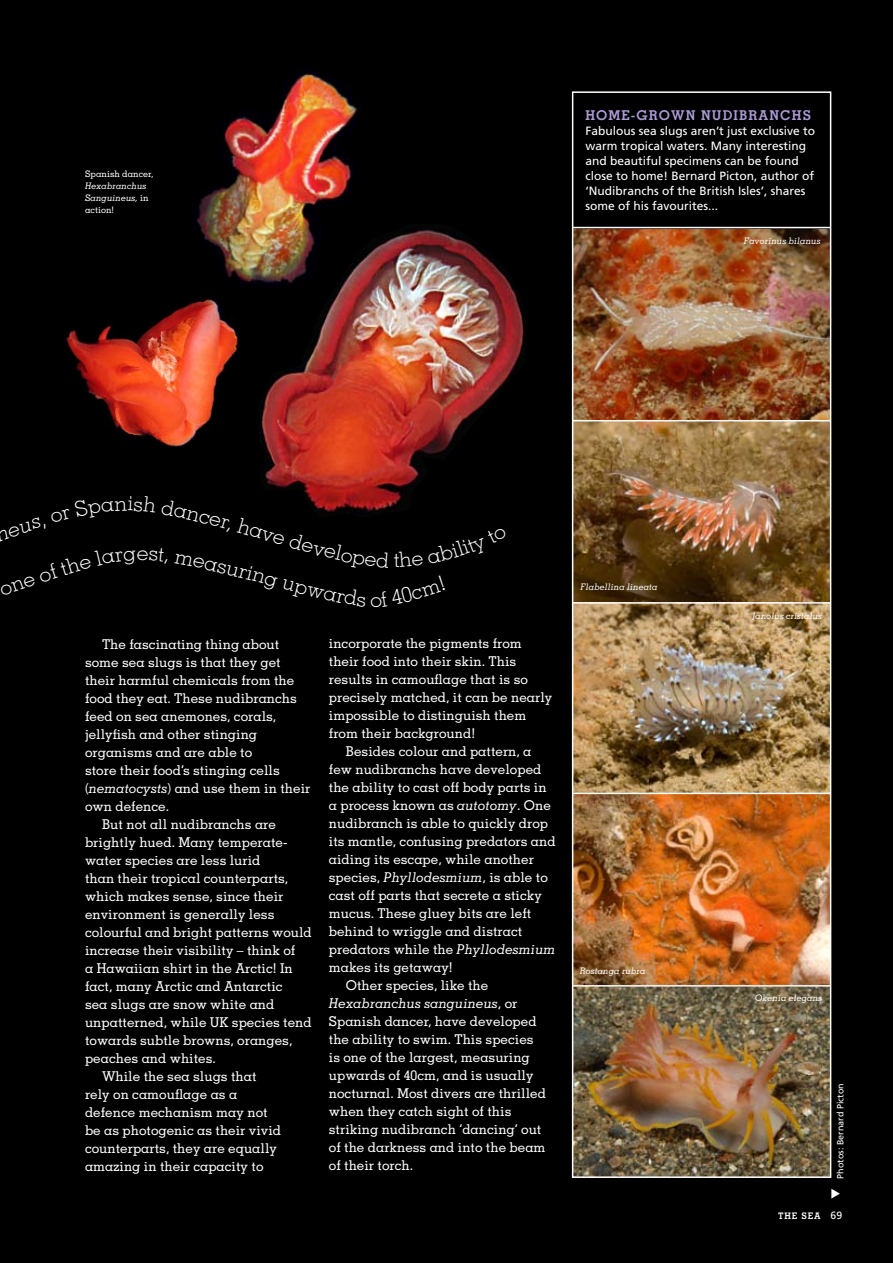
<style>
.page{position:relative;width:893px;height:1263px;background:#000}
.page>*{position:absolute;margin:0;border:0;box-sizing:border-box;transform-origin:0 0}
.t1{font:300 21px "Memphis";color:#fff}
.t2{font:500 13.5px "Memphis";color:#fff}
.t3{font:italic 500 13.5px "Memphis";color:#fff}
.t4{font:700 13.5px "Memphis";letter-spacing:.08em;color:#ad9bd8}
.t5{font:12px/15px "Frutiger";color:#fff}
.t6{font:italic 500 9px/12px "Memphis";color:#fff}
.t7{font:9px "Frutiger";color:#fff}
.t8{font:500 9px "Memphis";color:#fff}
.t9{font:700 9px "Memphis";letter-spacing:.1em;color:#fff}
.s1{font-style:normal}
.s2{font-style:italic}
.s3{font-family:"Frutiger";font-weight:400;font-size:10.5px}
</style>
<div class="page">
<img style="left:260px;top:229px;width:265px;height:287px">
<img style="left:196px;top:69px;width:168px;height:220px">
<img style="left:65px;top:298px;width:174px;height:149px">
<img style="left:575px;top:230px;width:253px;height:372px">
<img style="left:575px;top:604px;width:253px;height:571px">
<hr style="left:573px;top:420px;width:258px;height:1px;background:#fff">
<hr style="left:573px;top:602px;width:258px;height:2px;background:#fff">
<hr style="left:573px;top:227px;width:258px;height:1px;background:#fff">
<hr style="left:573px;top:793px;width:258px;height:1px;background:#fff">
<hr style="left:573px;top:985px;width:258px;height:1px;background:#fff">
<div style="left:572px;top:91px;width:259px;height:1087px;border:2px solid #fff"></div>
<p class="t8" style="left:85px;top:168px;width:70px">Spanish dancer,</p>
<p class="t6" style="left:85px;top:180px;width:65px">Hexabranchus<br>Sanguineus, <span class="s1">in action!</span></p>
<p class="t4" style="left:585px;top:106px;width:227px">HOME-GROWN NUDIBRANCHS</p>
<p class="t5" style="left:585px;top:123px;width:231px">Fabulous sea slugs aren’t just exclusive to warm tropical waters. Many interesting and beautiful specimens can be found close to home! Bernard Picton, author of ‘Nudibranchs of the British Isles’, shares some of his favourites...</p>
<p class="t6" style="left:744px;top:235px;width:78px">Favorinus bilanus</p>
<h1 class="t1" style="left:231px;top:509px;width:79px;rotate:16deg">, have d</h1>
<h1 class="t1" style="left:243px;top:557px;width:59px;rotate:15deg">ring u</h1>
<p class="t2" style="left:102px;top:635px;width:179px">The fascinating thing about</p>
<p class="t2" style="left:85px;top:653px;width:197px">some sea slugs is that they get</p>
<p class="t2" style="left:85px;top:671px;width:211px">their harmful chemicals from the</p>
<p class="t2" style="left:85px;top:689px;width:213px">food they eat. These nudibranchs</p>
<p class="t2" style="left:85px;top:707px;width:193px">feed on sea anemones, corals,</p>
<p class="t2" style="left:85px;top:725px;width:174px">jellyfish and other stinging</p>
<p class="t2" style="left:85px;top:743px;width:169px">organisms and are able to</p>
<p class="t2" style="left:85px;top:761px;width:196px">store their food’s stinging cells</p>
<p class="t2" style="left:85px;top:779px;width:227px">(<span class="s2">nematocysts</span>) and use them in their</p>
<p class="t2" style="left:85px;top:797px;width:86px">own defence.</p>
<p class="t2" style="left:102px;top:815px;width:175px">But not all nudibranchs are</p>
<p class="t2" style="left:85px;top:833px;width:204px">brightly hued. Many temperate-</p>
<p class="t2" style="left:85px;top:851px;width:177px">water species are less lurid</p>
<p class="t2" style="left:85px;top:869px;width:205px">than their tropical counterparts,</p>
<p class="t2" style="left:85px;top:887px;width:200px">which makes sense, since their</p>
<p class="t2" style="left:85px;top:905px;width:191px">environment is generally less</p>
<p class="t2" style="left:85px;top:923px;width:228px">colourful and bright patterns would</p>
<p class="t2" style="left:85px;top:941px;width:212px">increase their visibility – think of</p>
<p class="t2" style="left:85px;top:959px;width:209px">a Hawaiian shirt in the Arctic! In</p>
<p class="t2" style="left:85px;top:977px;width:199px">fact, many Arctic and Antarctic</p>
<p class="t2" style="left:85px;top:995px;width:191px">sea slugs are snow white and</p>
<p class="t2" style="left:85px;top:1013px;width:228px">unpatterned, while UK species tend</p>
<p class="t2" style="left:85px;top:1031px;width:209px">towards subtle browns, oranges,</p>
<p class="t2" style="left:85px;top:1049px;width:132px">peaches and whites.</p>
<p class="t2" style="left:102px;top:1067px;width:156px">While the sea slugs that</p>
<p class="t2" style="left:85px;top:1085px;width:154px">rely on camouflage as a</p>
<p class="t2" style="left:85px;top:1103px;width:184px">defence mechanism may not</p>
<p class="t2" style="left:85px;top:1121px;width:198px">be as photogenic as their vivid</p>
<p class="t2" style="left:85px;top:1139px;width:194px">counterparts, they are equally</p>
<p class="t2" style="left:85px;top:1157px;width:180px">amazing in their capacity to</p>
<p class="t2" style="left:329px;top:635px;width:195px">incorporate the pigments from</p>
<p class="t2" style="left:329px;top:653px;width:189px">their food into their skin. This</p>
<p class="t2" style="left:329px;top:671px;width:201px">results in camouflage that is so</p>
<p class="t2" style="left:329px;top:689px;width:225px">precisely matched, it can be nearly</p>
<p class="t2" style="left:329px;top:707px;width:199px">impossible to distinguish them</p>
<p class="t2" style="left:329px;top:725px;width:148px">from their background!</p>
<p class="t2" style="left:346px;top:743px;width:187px">Besides colour and pattern, a</p>
<p class="t2" style="left:329px;top:761px;width:214px">few nudibranchs have developed</p>
<p class="t2" style="left:329px;top:779px;width:219px">the ability to cast off body parts in</p>
<p class="t2" style="left:329px;top:797px;width:224px">a process known as <span class="s2">autotomy</span>. One</p>
<p class="t2" style="left:329px;top:815px;width:221px">nudibranch is able to quickly drop</p>
<p class="t2" style="left:329px;top:833px;width:228px">its mantle, confusing predators and</p>
<p class="t2" style="left:329px;top:851px;width:207px">aiding its escape, while another</p>
<p class="t2" style="left:329px;top:869px;width:220px">species, <span class="s2">Phyllodesmium</span>, is able to</p>
<p class="t2" style="left:329px;top:887px;width:214px">cast off parts that secrete a sticky</p>
<p class="t2" style="left:329px;top:905px;width:204px">mucus. These gluey bits are left</p>
<p class="t2" style="left:329px;top:923px;width:195px">behind to wriggle and distract</p>
<p class="t2" style="left:329px;top:941px;width:228px">predators while the <span class="s2">Phyllodesmium</span></p>
<p class="t2" style="left:329px;top:959px;width:125px">makes its getaway!</p>
<p class="t2" style="left:346px;top:977px;width:144px">Other species, like the</p>
<p class="t3" style="left:329px;top:995px;width:190px">Hexabranchus sanguineus<span class="s1">, or</span></p>
<p class="t2" style="left:329px;top:1013px;width:209px">Spanish dancer, have developed</p>
<p class="t2" style="left:329px;top:1031px;width:206px">the ability to swim. This species</p>
<p class="t2" style="left:329px;top:1049px;width:203px">is one of the largest, measuring</p>
<p class="t2" style="left:329px;top:1067px;width:206px">upwards of 40cm, and is usually</p>
<p class="t2" style="left:329px;top:1085px;width:219px">nocturnal. Most divers are thrilled</p>
<p class="t2" style="left:329px;top:1103px;width:184px">when they catch sight of this</p>
<p class="t2" style="left:329px;top:1121px;width:214px">striking nudibranch ‘dancing’ out</p>
<p class="t2" style="left:329px;top:1139px;width:218px">of the darkness and into the beam</p>
<p class="t2" style="left:329px;top:1157px;width:86px">of their torch.</p>
<p class="t6" style="left:580px;top:580px;width:79px">Flabellina lineata</p>
<p class="t6" style="left:580px;top:965px;width:67px">Rostanga rubra</p>
<p class="t6" style="left:753px;top:610px;width:71px">Janolus cristalus</p>
<p class="t6" style="left:755px;top:991px;width:69px">Okenia elegans</p>
<p class="t7" style="left:835px;top:1199px;width:118px;rotate:-90deg">▼ Photos: Bernard Picton</p>
<p class="t9" style="left:778px;top:1210px;width:66px">THE SEA <span class="s3">69</span></p>
</div>
